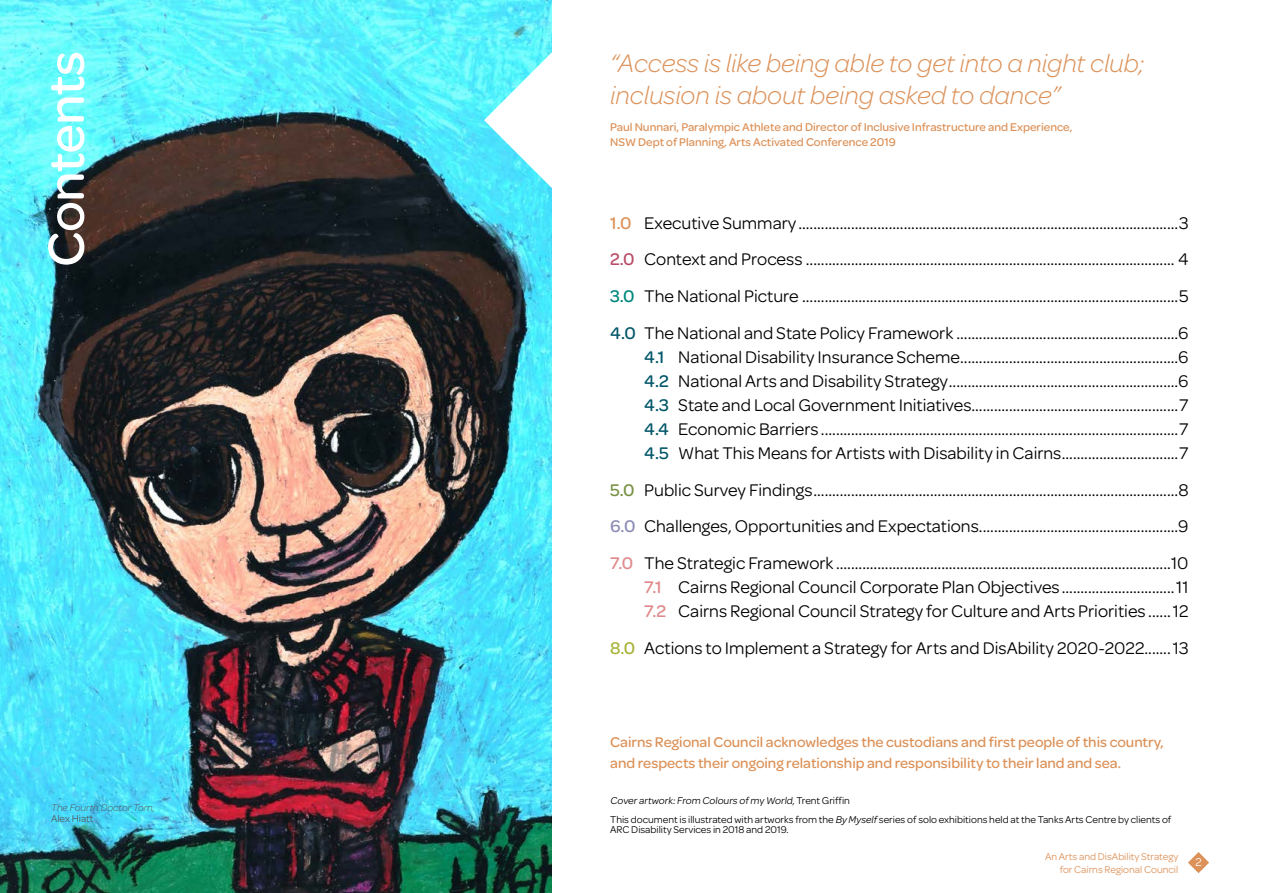
<style>
.page{position:relative;width:1263px;height:893px;background:#fff}
.page>*{position:absolute;margin:0;border:0;box-sizing:border-box;transform-origin:0 0}
.t1{font:500 54px "Omnes";letter-spacing:-.01em;color:#fff}
.t2{font:italic 300 27px/32.4px "Omnes";color:#dc9158}
.t3{font:18px/36.8px "Omnes";color:#000;text-align:justify}
.t4{font:500 15px/21px "Omnes";color:#dc9158}
.t5{font:500 12px/14.4px "Omnes";color:#dc9158}
.t6{font:12px "Omnes";color:#fff}
.t7{font:10.5px/19px "Omnes";color:#000}
.t8{font:10.5px/12.6px "Omnes";color:#dc9158;text-align:right}
.t9{font:italic 300 10.5px "Omnes";color:#58595b}
.t10{font:10.5px "Omnes";color:#58595b}
.s1{font-weight:500;color:#dc9158}
.s2{font-weight:500;color:#b94c66}
.s3{font-weight:500;color:#00867d}
.s4{font-weight:500;color:#005668}
.s5{font-weight:500;color:#789143}
.s6{font-weight:500;color:#8b8ab6}
.s7{font-weight:500;color:#df8a8b}
.s8{font-weight:500;color:#a7b236}
.s9{font-style:italic}
</style>
<div class="page">
<img style="left:0;top:0;width:552px;height:893px">
<svg style="left:484px;top:51px;width:68px;height:138px"></svg>
<svg style="left:1188px;top:852px;width:21px;height:21px"></svg>
<h1 class="t1" style="left:35px;top:267px;width:217px;rotate:-90deg">Contents</h1>
<p class="t9" style="left:51px;top:802px;width:105px">The Fourth Doctor Tom,</p>
<p class="t10" style="left:51px;top:812px;width:44px">Alex Hiatt</p>
<h2 class="t2" style="left:610px;top:47px;width:536px">“Access is like being able to get into a night club; inclusion is about being asked to dance”</h2>
<p class="t5" style="left:610px;top:120px;width:464px">Paul Nunnari, Paralympic Athlete and Director of Inclusive Infrastructure and Experience,<br>NSW Dept of Planning, Arts Activated Conference 2019</p>
<p class="t3" style="left:610px;top:204px;width:580px"><span class="s1">1.0</span> Executive Summary.....................................................................................................3<br><span class="s2">2.0</span> Context and Process .................................................................................................. 4<br><span class="s3">3.0</span> The National Picture ....................................................................................................5<br><span class="s4">4.0</span> The National and State Policy Framework ...........................................................6</p>
<p class="t3" style="left:644px;top:345px;width:546px;line-height:24px"><span class="s4">4.1</span> National Disability Insurance Scheme..........................................................6<br><span class="s4">4.2</span> National Arts and Disability Strategy.............................................................6<br><span class="s4">4.3</span> State and Local Government Initiatives.......................................................7<br><span class="s4">4.4</span> Economic Barriers ...............................................................................................7<br><span class="s4">4.5</span> What This Means for Artists with Disability in Cairns...............................7</p>
<p class="t3" style="left:610px;top:471px;width:580px"><span class="s5">5.0</span> Public Survey Findings.................................................................................................8<br><span class="s6">6.0</span> Challenges, Opportunities and Expectations.....................................................9<br><span class="s7">7.0</span> The Strategic Framework .........................................................................................10</p>
<p class="t3" style="left:644px;top:575px;width:546px;line-height:24px"><span class="s7">7.1</span> Cairns Regional Council Corporate Plan Objectives..............................11<br><span class="s7">7.2</span> Cairns Regional Council Strategy for Culture and Arts Priorities ......12</p>
<p class="t3" style="left:610px;top:630px;width:580px"><span class="s8">8.0</span> Actions to Implement a Strategy for Arts and DisAbility 2020-2022.......13</p>
<p class="t4" style="left:610px;top:731px;width:555px">Cairns Regional Council acknowledges the custodians and first people of this country, and respects their ongoing relationship and responsibility to their land and sea.</p>
<p class="t7" style="left:610px;top:791px;width:563px">Cover artwork:From Colours of my World,Tre nt G r i ff i n<br>This document is illustrated with artworks from the <span class="s9">By Myself</span> series of solo exhibitions held at the Tanks Arts Centre by clients of</p>
<p class="t7" style="left:610px;top:820px;width:180px">ARC Disability Services in 2018 and 2019.</p>
<p class="t8" style="left:1045px;top:850px;width:135px">An Arts and DisAbility Strategy for Cairns Regional Council</p>
<p class="t6" style="left:1195px;top:855px;width:8px">2</p>
</div>
